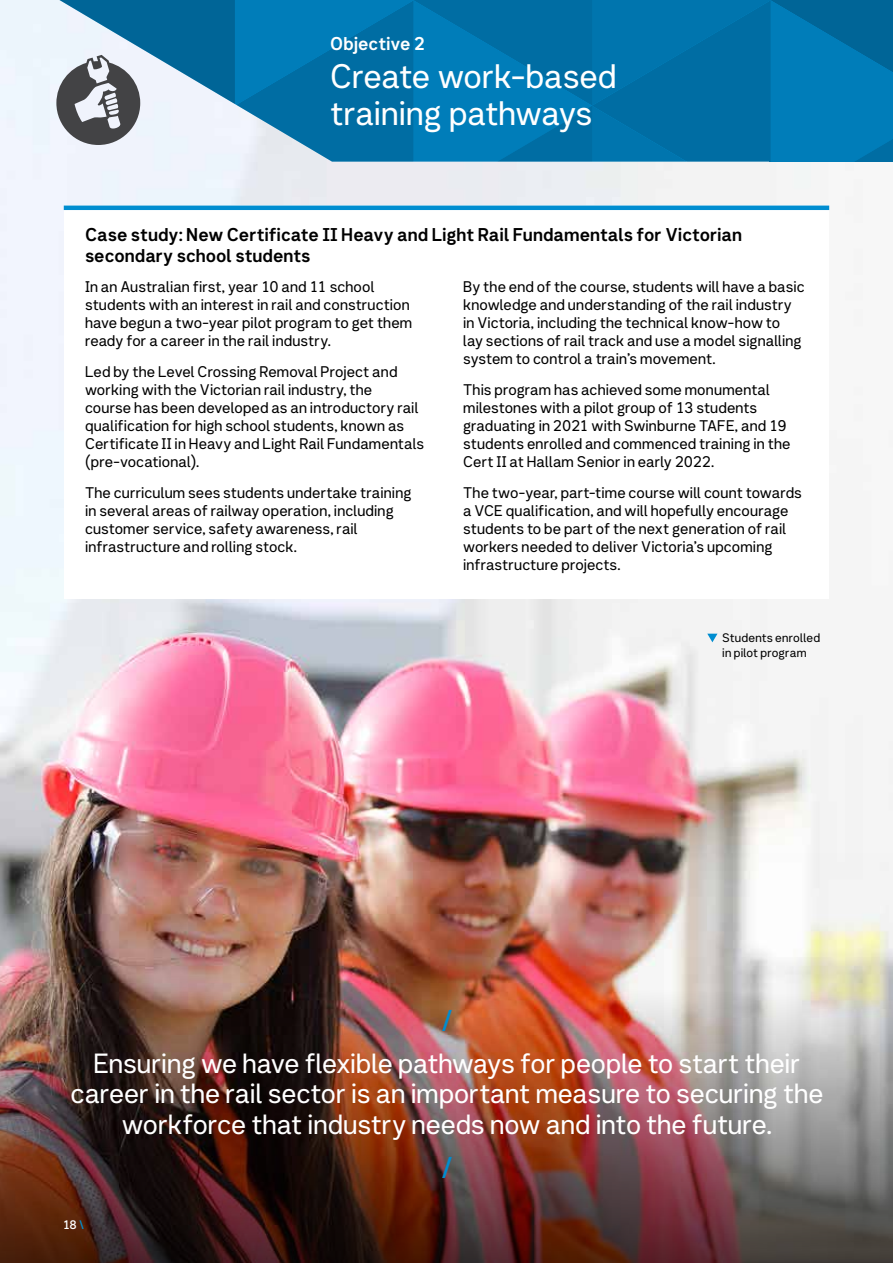
<style>
.page{position:relative;width:893px;height:1263px;background:#fff}
.page>*{position:absolute;margin:0;border:0;box-sizing:border-box;transform-origin:0 0}
.t1{font:33px/37.5px "Network Sans 2019 Regular";letter-spacing:-.01em;color:#fff}
.t2{font:29.25px "Network Sans 2019 Regular";color:#008dd0}
.t3{font:27px/30.5px "Network Sans 2019 Regular";letter-spacing:-.005em;color:#fff;text-align:center}
.t4{font:18px/20.4px "Network Sans 2019 Bold";letter-spacing:-.005em;color:#000}
.t5{font:18px "Network Sans 2019 Bold";letter-spacing:-.005em;color:#fff}
.t6{font:15px/18px "Network Sans 2019 Regular";letter-spacing:.005em;color:#000}
.t7{font:12px/14.4px "Network Sans 2019 Regular";letter-spacing:.015em;color:#000}
.t8{font:12px "Network Sans 2019 Medium";color:#fff}
.s1{color:#008dd0}
</style>
<div class="page">
<img style="left:0;top:0;width:893px;height:853px">
<img style="left:0;top:853px;width:893px;height:410px">
<svg style="left:64px;top:210px;width:764px;height:389px"></svg>
<hr style="left:64px;top:206px;width:765px;height:4px;background:#008dd0">
<svg style="left:56px;top:0;width:837px;height:162px;background:#2282b2"></svg>
<svg style="left:707px;top:634px;width:10px;height:8px"></svg>
<p class="t5" style="left:330px;top:29px;width:96px">Objective 2</p>
<h1 class="t1" style="left:330px;top:56px;width:288px">Create work-based training pathways</h1>
<p class="t4" style="left:85px;top:224px;width:659px">Case study: New Certificate II Heavy and Light Rail Fundamentals for Victorian secondary school students</p>
<p class="t6" style="left:85px;top:277px;width:329px">In an Australian first, year 10 and 11 school students with an interest in rail and construction have begun a two-year pilot program to get them ready for a career in the rail industry.</p>
<p class="t6" style="left:85px;top:362px;width:341px">Led by the Level Crossing Removal Project and working with the Victorian rail industry, the<br>course has been developed as an introductory rail qualification for high school students, known as Certificate II in Heavy and Light Rail Fundamentals (pre-vocational).</p>
<p class="t6" style="left:85px;top:483px;width:328px">The curriculum sees students undertake training in several areas of railway operation, including customer service, safety awareness, rail infrastructure and rolling stock.</p>
<p class="t6" style="left:463px;top:277px;width:343px">By the end of the course, students will have a basic knowledge and understanding of the rail industry in Victoria, including the technical know-how to<br>lay sections of rail track and use a model signalling system to control a train’s movement.</p>
<p class="t6" style="left:463px;top:380px;width:329px">This program has achieved some monumental milestones with a pilot group of 13 students graduating in 2021 with Swinburne TAFE, and 19 students enrolled and commenced training in the Cert II at Hallam Senior in early 2022.</p>
<p class="t6" style="left:463px;top:483px;width:340px">The two-year, part-time course will count towards a VCE qualification, and will hopefully encourage students to be part of the next generation of rail workers needed to deliver Victoria’s upcoming infrastructure projects.</p>
<p class="t7" style="left:722px;top:630px;width:100px">Students enrolled in pilot program</p>
<h2 class="t2" style="left:441px;top:996px;width:13px">/</h2>
<h3 class="t3" style="left:70px;top:1046px;width:755px">Ensuring we have flexible pathways for people to start their career in the rail sector is an important measure to securing the workforce that industry needs now and into the future.</h3>
<h2 class="t2" style="left:441px;top:1142px;width:13px">/</h2>
<p class="t8" style="left:64px;top:1214px;width:22px">18<span class="s1">\</span></p>
</div>
